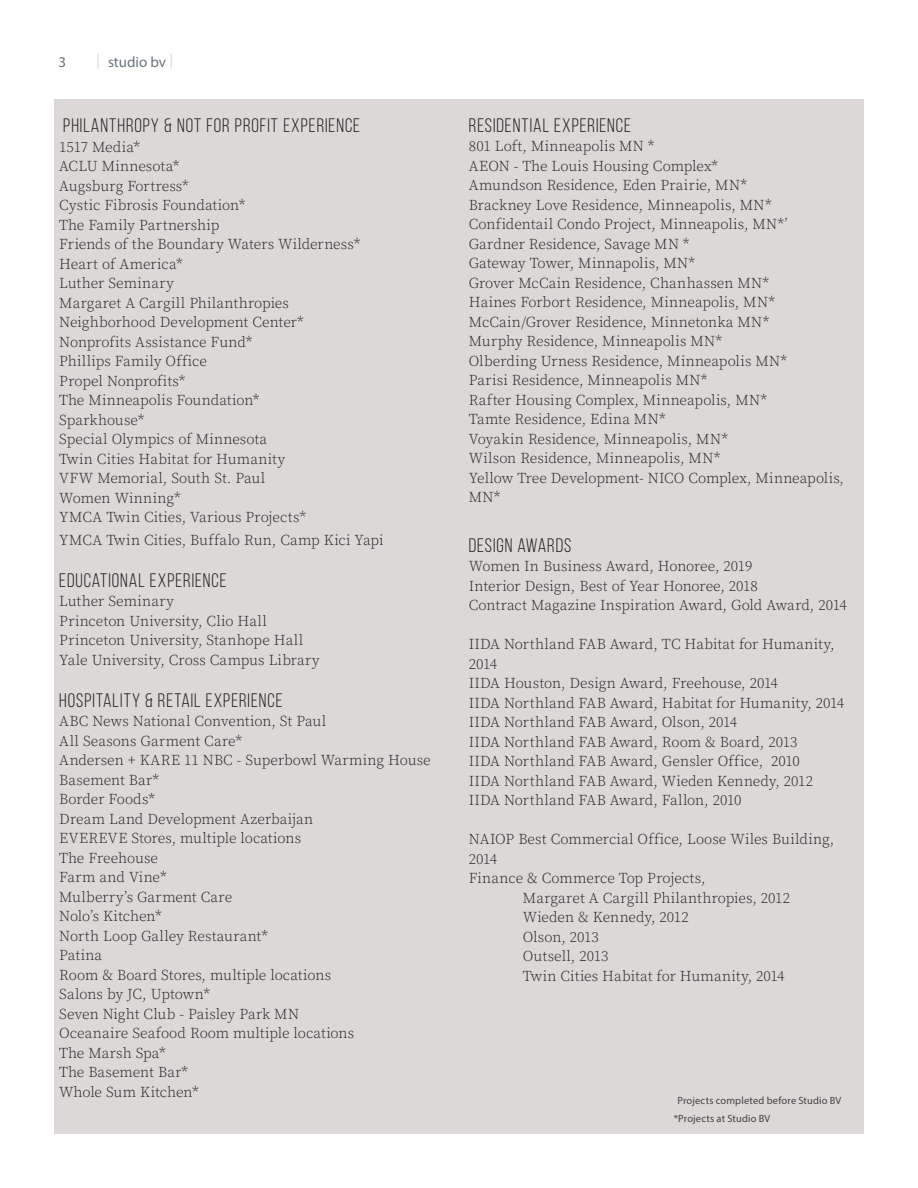
<style>
.page{position:relative;width:918px;height:1188px;background:#fff}
.page>*{position:absolute;margin:0;border:0;box-sizing:border-box;transform-origin:0 0}
.Subhead{font:19.5px "Bebas Neue";letter-spacing:.05em;color:#231f20}
.TEXT{font:19.5px "Bebas Neue";letter-spacing:.05em;color:#231f20}
.TEXT-2{font:300 15px/19.5px "Source Serif Pro";letter-spacing:.005em;color:#222}
.t1{font:15px "Myriad Pro";color:#6a747b}
.t2{font:10.5px "Myriad Pro";letter-spacing:.015em;color:#434242}
.s1{color:#d3d7db}
</style>
<div class="page">
<div style="left:54px;top:99px;width:810px;height:1034px;background:#dcd8d7"></div>
<p class="t1" style="left:58px;top:52px;width:9px">3</p>
<p class="t1" style="left:96px;top:52px;width:78px"><span class="s1">|</span> studio bv <span class="s1">|</span></p>
<p class="TEXT" style="left:63px;top:115px;width:298px">PHILANTHROPY &amp; NOT FOR PROFIT EXPERIENCE</p>
<p class="TEXT-2" style="left:59px;top:138px;width:82px">1517 Media*</p>
<p class="TEXT-2" style="left:59px;top:157px;width:122px">ACLU Minnesota*</p>
<p class="TEXT-2" style="left:59px;top:177px;width:131px">Augsburg Fortress*</p>
<p class="TEXT-2" style="left:59px;top:196px;width:303px">Cystic Fibrosis Foundation*<br>The Family Partnership<br>Friends of the Boundary Waters Wilderness*</p>
<p class="TEXT-2" style="left:59px;top:255px;width:125px">Heart of America*</p>
<p class="TEXT-2" style="left:59px;top:274px;width:116px">Luther Seminary</p>
<p class="TEXT-2" style="left:59px;top:294px;width:231px">Margaret A Cargill Philanthropies</p>
<p class="TEXT-2" style="left:59px;top:313px;width:246px">Neighborhood Development Center*<br>Nonprofits Assistance Fund*</p>
<p class="TEXT-2" style="left:59px;top:352px;width:149px">Phillips Family Office</p>
<p class="TEXT-2" style="left:59px;top:372px;width:128px">Propel Nonprofits*</p>
<p class="TEXT-2" style="left:59px;top:391px;width:202px">The Minneapolis Foundation*</p>
<p class="TEXT-2" style="left:59px;top:411px;width:209px">Sparkhouse*<br>Special Olympics of Minnesota</p>
<p class="TEXT-2" style="left:59px;top:450px;width:228px">Twin Cities Habitat for Humanity</p>
<p class="TEXT-2" style="left:59px;top:469px;width:208px">VFW Memorial, South St. Paul</p>
<p class="TEXT-2" style="left:59px;top:489px;width:248px">Women Winning*<br>YMCA Twin Cities, Various Projects*</p>
<p class="TEXT-2" style="left:59px;top:531px;width:326px">YMCA Twin Cities, Buffalo Run, Camp Kici Yapi</p>
<p class="Subhead" style="left:59px;top:570px;width:169px">EDUCATIONAL EXPERIENCE</p>
<p class="TEXT-2" style="left:59px;top:592px;width:116px">Luther Seminary</p>
<p class="TEXT-2" style="left:59px;top:612px;width:209px">Princeton University, Clio Hall</p>
<p class="TEXT-2" style="left:59px;top:631px;width:245px">Princeton University, Stanhope Hall</p>
<p class="TEXT-2" style="left:59px;top:651px;width:262px">Yale University, Cross Campus Library</p>
<p class="Subhead" style="left:59px;top:690px;width:225px">HOSPITALITY &amp; RETAIL EXPERIENCE</p>
<p class="TEXT-2" style="left:59px;top:712px;width:269px">ABC News National Convention, St Paul</p>
<p class="TEXT-2" style="left:59px;top:732px;width:184px">All Seasons Garment Care*</p>
<p class="TEXT-2" style="left:59px;top:751px;width:373px">Andersen + KARE 11 NBC - Superbowl Warming House</p>
<p class="TEXT-2" style="left:59px;top:771px;width:101px">Basement Bar*</p>
<p class="TEXT-2" style="left:59px;top:790px;width:255px">Border Foods*<br>Dream Land Development Azerbaijan</p>
<p class="TEXT-2" style="left:59px;top:829px;width:243px">EVEREVE Stores, multiple locations</p>
<p class="TEXT-2" style="left:59px;top:849px;width:100px">The Freehouse</p>
<p class="TEXT-2" style="left:59px;top:868px;width:109px">Farm and Vine*</p>
<p class="TEXT-2" style="left:59px;top:888px;width:174px">Mulberry’s Garment Care<br>Nolo’s Kitchen*</p>
<p class="TEXT-2" style="left:59px;top:927px;width:210px">North Loop Galley Restaurant*<br>Patina</p>
<p class="TEXT-2" style="left:59px;top:966px;width:273px">Room &amp; Board Stores, multiple locations</p>
<p class="TEXT-2" style="left:59px;top:985px;width:241px">Salons by JC, Uptown*<br>Seven Night Club - Paisley Park MN</p>
<p class="TEXT-2" style="left:59px;top:1024px;width:297px">Oceanaire Seafood Room multiple locations</p>
<p class="TEXT-2" style="left:59px;top:1044px;width:108px">The Marsh Spa*</p>
<p class="TEXT-2" style="left:59px;top:1063px;width:131px">The Basement Bar*</p>
<p class="TEXT-2" style="left:59px;top:1083px;width:141px">Whole Sum Kitchen*</p>
<p class="Subhead" style="left:469px;top:114px;width:164px">RESIDENTIAL EXPERIENCE</p>
<p class="TEXT-2" style="left:469px;top:137px;width:187px">801 Loft, Minneapolis MN *</p>
<p class="TEXT-2" style="left:469px;top:156px;width:251px">AEON - The Louis Housing Complex*</p>
<p class="TEXT-2" style="left:469px;top:176px;width:280px">Amundson Residence, Eden Prairie, MN*</p>
<p class="TEXT-2" style="left:469px;top:195px;width:304px">Brackney Love Residence, Minneapolis, MN*</p>
<p class="TEXT-2" style="left:469px;top:215px;width:320px">Confidentail Condo Project, Minneapolis, MN*’</p>
<p class="TEXT-2" style="left:469px;top:234px;width:222px">Gardner Residence, Savage MN *</p>
<p class="TEXT-2" style="left:469px;top:254px;width:228px">Gateway Tower, Minnapolis, MN*</p>
<p class="TEXT-2" style="left:469px;top:273px;width:302px">Grover McCain Residence, Chanhassen MN*</p>
<p class="TEXT-2" style="left:469px;top:293px;width:308px">Haines Forbort Residence, Minneapolis, MN*</p>
<p class="TEXT-2" style="left:469px;top:312px;width:302px">McCain/Grover Residence, Minnetonka MN*</p>
<p class="TEXT-2" style="left:469px;top:332px;width:255px">Murphy Residence, Minneapolis MN*</p>
<p class="TEXT-2" style="left:469px;top:351px;width:320px">Olberding Urness Residence, Minneapolis MN*</p>
<p class="TEXT-2" style="left:469px;top:371px;width:300px">Parisi Residence, Minneapolis MN*<br>Rafter Housing Complex, Minneapolis, MN* Tamte Residence, Edina MN*<br>Voyakin Residence, Minneapolis, MN*</p>
<p class="TEXT-2" style="left:469px;top:449px;width:253px">Wilson Residence, Minneapolis, MN*</p>
<p class="TEXT-2" style="left:469px;top:468px;width:377px">Yellow Tree Development- NICO Complex, Minneapolis,<br>MN*</p>
<p class="Subhead" style="left:469px;top:534px;width:104px">DESIGN AWARDS</p>
<p class="TEXT-2" style="left:469px;top:557px;width:285px">Women In Business Award, Honoree, 2019</p>
<p class="TEXT-2" style="left:469px;top:576px;width:291px">Interior Design, Best of Year Honoree, 2018</p>
<p class="TEXT-2" style="left:469px;top:596px;width:379px">Contract Magazine Inspiration Award, Gold Award, 2014</p>
<p class="TEXT-2" style="left:469px;top:635px;width:367px">IIDA Northland FAB Award, TC Habitat for Humanity,<br>2014</p>
<p class="TEXT-2" style="left:469px;top:674px;width:311px">IIDA Houston, Design Award, Freehouse, 2014</p>
<p class="TEXT-2" style="left:469px;top:693px;width:377px">IIDA Northland FAB Award, Habitat for Humanity, 2014</p>
<p class="TEXT-2" style="left:469px;top:713px;width:270px">IIDA Northland FAB Award, Olson, 2014</p>
<p class="TEXT-2" style="left:469px;top:732px;width:330px">IIDA Northland FAB Award, Room &amp; Board, 2013</p>
<p class="TEXT-2" style="left:469px;top:752px;width:333px">IIDA Northland FAB Award, Gensler Office, 2010</p>
<p class="TEXT-2" style="left:469px;top:771px;width:346px">IIDA Northland FAB Award, Wieden Kennedy, 2012</p>
<p class="TEXT-2" style="left:469px;top:791px;width:274px">IIDA Northland FAB Award, Fallon, 2010</p>
<p class="TEXT-2" style="left:469px;top:830px;width:367px">NAIOP Best Commercial Office, Loose Wiles Building,<br>2014</p>
<p class="TEXT-2" style="left:469px;top:869px;width:238px">Finance &amp; Commerce Top Projects,</p>
<p class="TEXT-2" style="left:523px;top:888px;width:269px">Margaret A Cargill Philanthropies, 2012</p>
<p class="TEXT-2" style="left:523px;top:908px;width:168px">Wieden &amp; Kennedy, 2012</p>
<p class="TEXT-2" style="left:523px;top:927px;width:78px">Olson, 2013</p>
<p class="TEXT-2" style="left:523px;top:947px;width:87px">Outsell, 2013</p>
<p class="TEXT-2" style="left:523px;top:966px;width:263px">Twin Cities Habitat for Humanity, 2014</p>
<p class="t2" style="left:677px;top:1094px;width:165px">Projects completed before Studio BV</p>
<p class="t2" style="left:674px;top:1112px;width:98px">*Projects at Studio BV</p>
</div>
